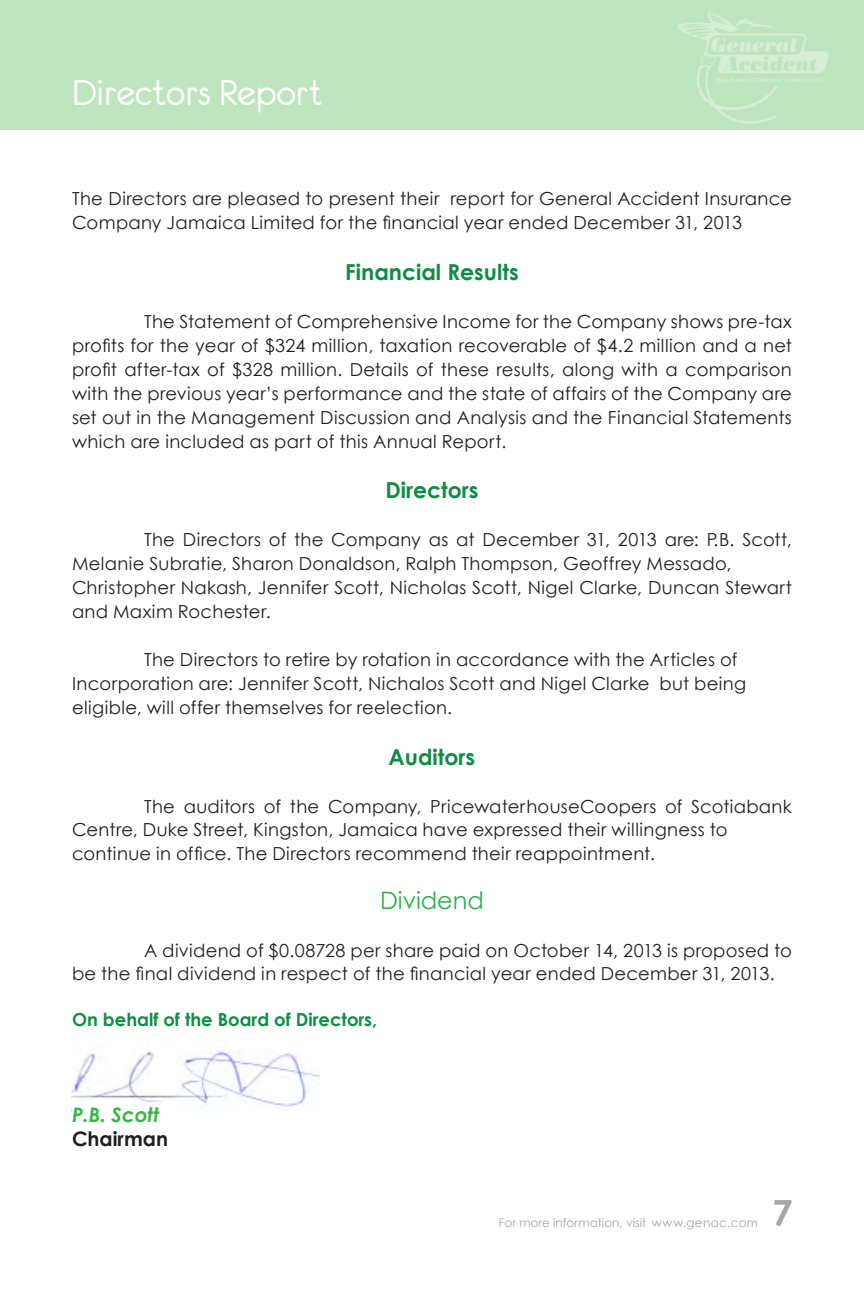
<style>
.page{position:relative;width:864px;height:1296px;background:#fff}
.page>*{position:absolute;margin:0;border:0;box-sizing:border-box;transform-origin:0 0}
.t1{font:40px "Eurofurenceregular";color:#fff}
.t2{font:700 36px "Century Gothic";color:#a5a6aa}
.t3{font:24px "Century Gothic";color:#2bb04a}
.t4{font:700 22px "Century Gothic";color:#108c44}
.t5{font:italic 700 20px/24px "Century Gothic";color:#3bb54a}
.t6{font:18px/24px "Century Gothic";letter-spacing:.015em;color:#231f20}
.t7{font:700 18px "Century Gothic";color:#0f8f44}
.t8{font:12px "Century Gothic";color:#a5a6aa}
.s1{font-style:normal;color:#231f20}
</style>
<div class="page">
<img style="left:72px;top:1049px;width:248px;height:62px">
<div style="left:73px;top:1101px;width:47px;height:11px;background:#fff"></div>
<div style="left:0;top:0;width:864px;height:130px;background:#bfe5be"></div>
<img style="left:677px;top:11px;width:152px;height:112px">
<hr style="left:0;top:0;width:1px;height:130px;background:#56ba53">
<p class="t1" style="left:72px;top:72px;width:252px">Directors Report</p>
<p class="t6" style="left:72px;top:187px;width:721px">The Directors are pleased to present their report for General Accident Insurance<br>Company Jamaica Limited for the financial year ended December 31, 2013</p>
<p class="t4" style="left:345px;top:258px;width:175px">Financial Results</p>
<p class="t6" style="left:72px;top:309px;width:721px;text-align:justify;text-indent:72px">The Statement of Comprehensive Income for the Company shows pre-tax profits for the year of $324 million, taxation recoverable of $4.2 million and a net profit after-tax of $328 million. Details of these results, along with a comparison with the previous year’s performance and the state of affairs of the Company are set out in the Management Discussion and Analysis and the Financial Statements which are included as part of this Annual Report.</p>
<p class="t4" style="left:385px;top:476px;width:95px">Directors</p>
<p class="t6" style="left:72px;top:527px;width:721px;text-indent:72px">The Directors of the Company as at December 31, 2013 are: P.B. Scott, Melanie Subratie, Sharon Donaldson, Ralph Thompson, Geoffrey Messado, Christopher Nakash, Jennifer Scott, Nicholas Scott, Nigel Clarke, Duncan Stewart and Maxim Rochester.</p>
<p class="t6" style="left:72px;top:647px;width:676px;text-indent:72px">The Directors to retire by rotation in accordance with the Articles of<br>Incorporation are: Jennifer Scott, Nichalos Scott and Nigel Clarke but being eligible, will offer themselves for reelection.</p>
<p class="t4" style="left:389px;top:743px;width:88px">Auditors</p>
<p class="t6" style="left:72px;top:794px;width:721px;text-indent:72px">The auditors of the Company, PricewaterhouseCoopers of Scotiabank<br>Centre, Duke Street, Kingston, Jamaica have expressed their willingness to continue in office. The Directors recommend their reappointment.</p>
<p class="t3" style="left:380px;top:885px;width:105px">Dividend</p>
<p class="t6" style="left:72px;top:938px;width:721px;text-indent:72px">A dividend of $0.08728 per share paid on October 14, 2013 is proposed to be the final dividend in respect of the financial year ended December 31, 2013.</p>
<p class="t7" style="left:72px;top:1008px;width:307px">On behalf of the Board of Directors,</p>
<p class="t5" style="left:72px;top:1102px;width:97px">P.B. Scott<br><span class="s1">Chairman</span></p>
<p class="t8" style="left:499px;top:1215px;width:261px">For more information, visit www.genac.com</p>
<p class="t2" style="left:772px;top:1190px;width:22px">7</p>
</div>
